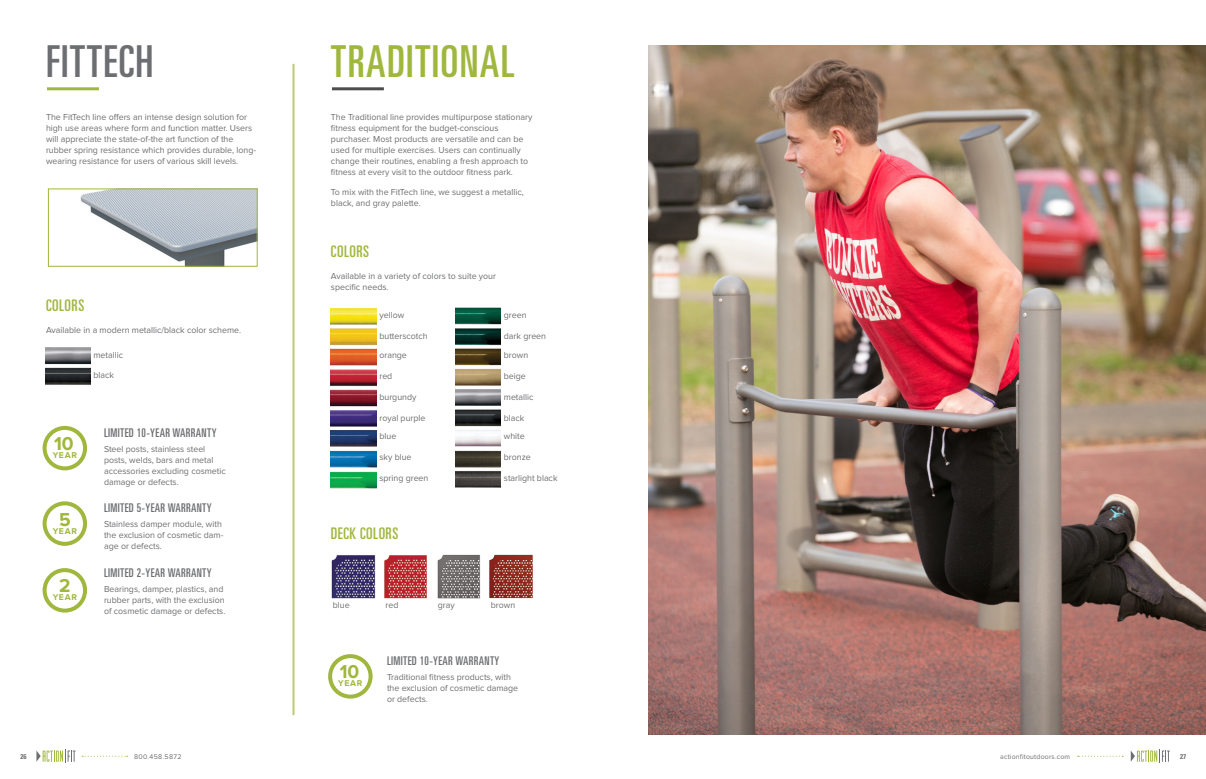
<style>
.page{position:relative;width:1206px;height:779px;background:#fff}
.page>*{position:absolute;margin:0;border:0;box-sizing:border-box;transform-origin:0 0}
.t1{font:ultra-condensed 44px "Univers LT Std";letter-spacing:.03em;color:#a0b73d}
.t2{font:ultra-condensed 44px "Univers LT Std";letter-spacing:.03em;color:#6d6e71}
.t3{font:700 19.4px "Proxima Nova";color:#a0b73d}
.t4{font:ultra-condensed 16px "Univers LT Std";letter-spacing:.03em;color:#a1b73c}
.t5{font:ultra-condensed 12px "Univers LT Std";letter-spacing:.03em;color:#6d6e71}
.t6{font:9px/11px "Proxima Nova";color:#6d6e71}
.t7{font:700 8.7px "Proxima Nova";letter-spacing:.08em;color:#a0b73d}
.t8{font:7px "Proxima Nova";letter-spacing:.025em;color:#6d6e71}
.t9{font:7px "Proxima Nova";letter-spacing:.05em;color:#6d6e71}
.t10{font:700 condensed 7px "Univers";color:#6d6e71}
</style>
<div class="page">
<svg style="left:82px;top:755px;width:46px;height:1px"></svg>
<svg style="left:36px;top:749px;width:40px;height:13px"></svg>
<svg style="left:1078px;top:755px;width:45px;height:1px"></svg>
<svg style="left:1131px;top:749px;width:39px;height:13px"></svg>
<hr style="left:47px;top:87px;width:52px;height:3px;background:#a0b73d">
<div style="left:43px;top:426px;width:44px;height:44px;border:4px solid #a0b73d;border-radius:50%"></div>
<div style="left:43px;top:501px;width:44px;height:44px;border:4px solid #a0b73d;border-radius:50%"></div>
<div style="left:43px;top:568px;width:44px;height:44px;border:4px solid #a0b73d;border-radius:50%"></div>
<hr style="left:332px;top:87px;width:52px;height:3px;background:#4d4d4f">
<hr style="left:292px;top:64px;width:2px;height:651px;background:#bbc874">
<img style="left:46px;top:347px;width:44px;height:38px">
<div style="left:328px;top:654px;width:45px;height:44px;border:4px solid #a0b73d;border-radius:50%"></div>
<img style="left:331px;top:308px;width:45px;height:181px">
<img style="left:455px;top:307px;width:45px;height:181px">
<img style="left:384px;top:555px;width:43px;height:43px">
<img style="left:331px;top:555px;width:44px;height:43px">
<img style="left:437px;top:555px;width:44px;height:44px">
<img style="left:489px;top:554px;width:44px;height:45px">
<img style="left:80px;top:190px;width:176px;height:75px">
<div style="left:48px;top:188px;width:210px;height:79px;border:1px solid #a1b73c"></div>
<img style="left:648px;top:45px;width:558px;height:689px">
<h1 class="t2" style="left:46px;top:36px;width:109px">FITTECH</h1>
<p class="t6" style="left:46px;top:112px;width:212px">The FitTech line offers an intense design solution for high use areas where form and function matter. Users will appreciate the state-of-the art function of the rubber spring resistance which provides durable, long&shy;wearing resistance for users of various skill levels.</p>
<h3 class="t4" style="left:46px;top:296px;width:40px">COLORS</h3>
<p class="t6" style="left:46px;top:324px;width:197px">Available in a modern metallic/black color scheme.</p>
<p class="t6" style="left:93px;top:370px;width:22px">black</p>
<p class="t6" style="left:93px;top:349px;width:31px">metallic</p>
<h2 class="t3" style="left:54px;top:432px;width:21px">10</h2>
<p class="t7" style="left:53px;top:450px;width:26px">YEAR</p>
<h2 class="t3" style="left:59px;top:508px;width:13px">5</h2>
<p class="t7" style="left:53px;top:525px;width:26px">YEAR</p>
<h2 class="t3" style="left:59px;top:575px;width:13px">2</h2>
<p class="t7" style="left:53px;top:592px;width:26px">YEAR</p>
<h3 class="t5" style="left:104px;top:425px;width:114px">LIMITED 10-YEAR WARRANTY</h3>
<p class="t6" style="left:104px;top:443px;width:123px">Steel posts, stainless steel posts, welds, bars and metal accessories excluding cosmetic damage or defects.</p>
<h3 class="t5" style="left:104px;top:501px;width:109px">LIMITED 5-YEAR WARRANTY</h3>
<p class="t6" style="left:104px;top:519px;width:121px">Stainless damper module, with the exclusion of cosmetic dam&shy;age or defects.</p>
<h3 class="t5" style="left:104px;top:565px;width:109px">LIMITED 2-YEAR WARRANTY</h3>
<p class="t6" style="left:104px;top:583px;width:123px">Bearings, damper, plastics, and rubber parts, with the exclusion of cosmetic damage or defects.</p>
<h1 class="t1" style="left:331px;top:36px;width:185px">TRADITIONAL</h1>
<p class="t6" style="left:331px;top:112px;width:203px">The Traditional line provides multipurpose stationary fitness equipment for the budget-conscious purchaser. Most products are versatile and can be used for multiple exercises. Users can continually change their routines, enabling a fresh approach to fitness at every visit to the outdoor fitness park.</p>
<p class="t6" style="left:331px;top:187px;width:194px">To mix with the FitTech line, we suggest a metallic, black, and gray palette.</p>
<h3 class="t4" style="left:331px;top:242px;width:40px">COLORS</h3>
<p class="t6" style="left:331px;top:271px;width:167px">Available in a variety of colors to suite your specific needs.</p>
<p class="t6" style="left:379px;top:310px;width:26px">yellow</p>
<p class="t6" style="left:504px;top:310px;width:24px">green</p>
<p class="t6" style="left:379px;top:330px;width:50px">butterscotch</p>
<p class="t6" style="left:504px;top:330px;width:44px">dark green</p>
<p class="t6" style="left:379px;top:349px;width:29px">orange</p>
<p class="t6" style="left:504px;top:349px;width:26px">brown</p>
<p class="t6" style="left:379px;top:370px;width:14px">red</p>
<p class="t6" style="left:504px;top:370px;width:24px">beige</p>
<p class="t6" style="left:379px;top:391px;width:39px">burgundy</p>
<p class="t6" style="left:504px;top:391px;width:31px">metallic</p>
<p class="t6" style="left:379px;top:412px;width:48px">royal purple</p>
<p class="t6" style="left:504px;top:412px;width:22px">black</p>
<p class="t6" style="left:379px;top:431px;width:18px">blue</p>
<p class="t6" style="left:504px;top:431px;width:22px">white</p>
<p class="t6" style="left:379px;top:452px;width:34px">sky blue</p>
<p class="t6" style="left:379px;top:473px;width:51px">spring green</p>
<p class="t6" style="left:504px;top:452px;width:29px">bronze</p>
<p class="t6" style="left:504px;top:473px;width:55px">starlight black</p>
<h3 class="t4" style="left:331px;top:524px;width:69px">DECK COLORS</h3>
<p class="t6" style="left:333px;top:600px;width:18px">blue</p>
<p class="t6" style="left:385px;top:600px;width:14px">red</p>
<p class="t6" style="left:438px;top:600px;width:18px">gray</p>
<p class="t6" style="left:491px;top:600px;width:26px">brown</p>
<h2 class="t3" style="left:340px;top:660px;width:21px">10</h2>
<p class="t7" style="left:338px;top:678px;width:26px">YEAR</p>
<h3 class="t5" style="left:387px;top:653px;width:114px">LIMITED 10-YEAR WARRANTY</h3>
<p class="t6" style="left:387px;top:672px;width:133px">Traditional fitness products, with the exclusion of cosmetic damage or defects.</p>
<p class="t10" style="left:21px;top:752px;width:8px">26</p>
<p class="t9" style="left:134px;top:752px;width:49px">800.458.5872</p>
<p class="t8" style="left:1000px;top:752px;width:72px">actionfitoutdoors.com</p>
<p class="t10" style="left:1180px;top:752px;width:8px">27</p>
</div>
